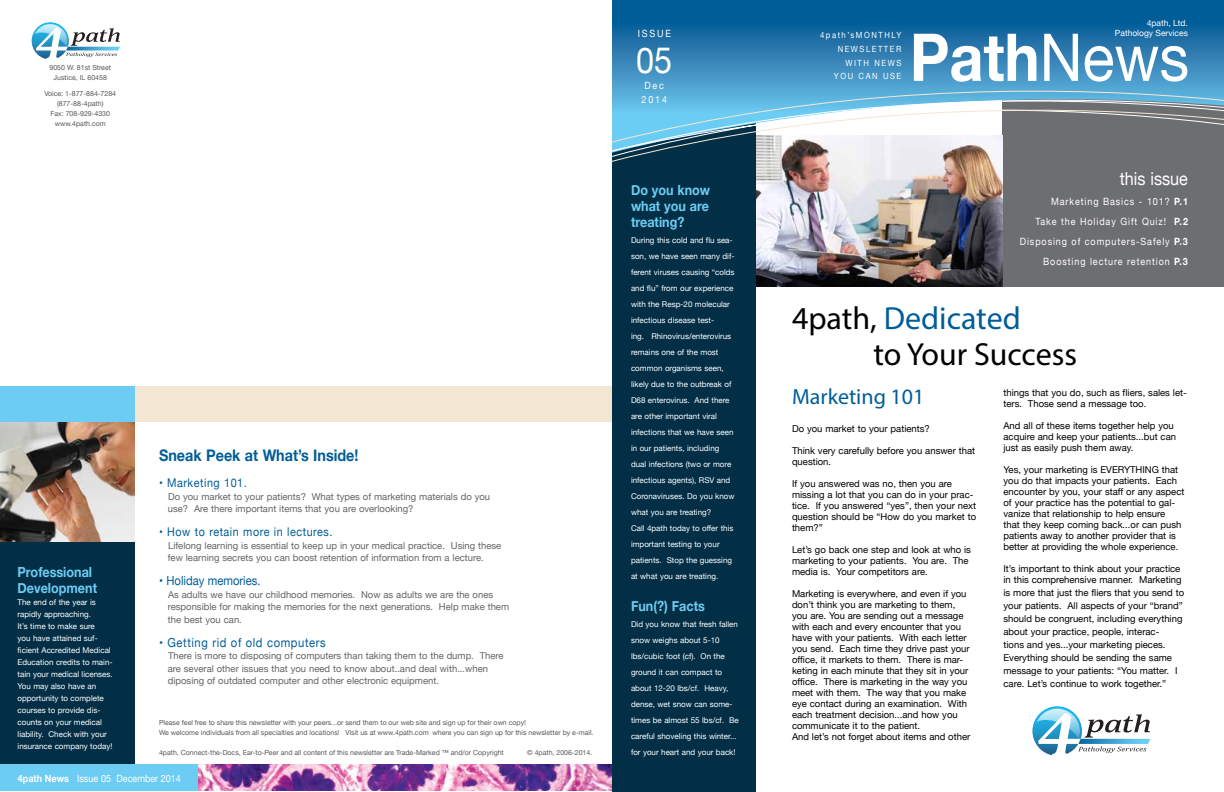
<style>
.page{position:relative;width:1224px;height:792px;background:#fff}
.page>*{position:absolute;margin:0;border:0;box-sizing:border-box;transform-origin:0 0}
.t1{font:700 66px "Helvetica Neue";color:#fff;scale:.9 1}
.t2{font:36px "Helvetica Neue";color:#fff;scale:.9 1}
.t3{font:32px/36px "Myriad Pro";color:#000}
.t4{font:22px "Myriad Pro";color:#005d98}
.t5{font:18px "Helvetica Neue";color:#fff;scale:.9 1}
.t6{font:700 16px "Helvetica Neue";color:#005d98;scale:.9 1}
.t7{font:700 14px/16px "Helvetica Neue";color:#6dccf3;text-align:justify;scale:.9 1}
.t8{font:12.5px "Helvetica Neue";letter-spacing:.05em;color:#005d98;scale:.9 1}
.t9{font:12.5px "Helvetica Neue";color:#005d98;scale:.9 1}
.t10{font:12px "Helvetica Neue";letter-spacing:.05em;color:#005d98;scale:.9 1}
.t11{font:10px/20px "Helvetica Neue";letter-spacing:.1em;color:#fff;scale:.9 1}
.t12{font:10px "Helvetica Neue";color:#fff;scale:.9 1}
.t13{font:9.5px/11px "Helvetica Neue";color:#000}
.t14{font:9.5px/12.5px "Helvetica Neue";color:#636466}
.t15{font:8.5px/13.8px "Helvetica Neue";letter-spacing:.2em;color:#fff;text-align:right;scale:.9 1}
.t16{font:8.5px/10.2px "Helvetica Neue";color:#fff;text-align:right}
.t17{font:8px/16px "Helvetica Neue";color:#fff}
.t18{font:7px/10px "Helvetica Neue";color:#58595b;text-align:center}
.s1{font-weight:700}
.s2{font-weight:400}
.s3{color:#005d98}
</style>
<div class="page">
<div style="left:1002px;top:76px;width:222px;height:211px;background:#6d6e71"></div>
<img style="left:756px;top:173px;width:246px;height:113px">
<div style="left:612px;top:0;width:144px;height:792px;background:#032f46"></div>
<svg style="left:612px;top:0;width:612px;height:91px;background:#2478ad"></svg>
<svg style="left:612px;top:91px;width:612px;height:82px"></svg>
<svg style="left:1032px;top:706px;width:118px;height:49px"></svg>
<svg style="left:32px;top:22px;width:88px;height:37px"></svg>
<div style="left:0;top:386px;width:135px;height:405px;background:#032f46"></div>
<div style="left:0;top:764px;width:199px;height:27px;background:#6dccf3"></div>
<div style="left:135px;top:386px;width:477px;height:36px;background:#f3e7d4"></div>
<img style="left:198px;top:764px;width:414px;height:27px">
<img style="left:0;top:422px;width:135px;height:119px">
<div style="left:0;top:386px;width:135px;height:36px;background:#6dccf3"></div>
<p class="t18" style="left:50px;top:63px;width:63px">9050 W. 81st Street<br>Justice, IL 60458</p>
<p class="t18" style="left:44px;top:89px;width:73px">Voice: 1-877-884-7284 (877-88-4path)<br>Fax: 708-929-4330 www.4path.com</p>
<h3 class="t6" style="left:159px;top:443px;width:223px">Sneak Peek at What’s Inside!</h3>
<p class="t10" style="left:159px;top:474px;width:99px">• Marketing 101.</p>
<p class="t14" style="left:168px;top:491px;width:324px">Do you market to your patients? What types of marketing materials do you use? Are there important items that you are overlooking?</p>
<p class="t10" style="left:159px;top:523px;width:194px">• How to retain more in lectures.</p>
<p class="t14" style="left:168px;top:540px;width:335px">Lifelong learning is essential to keep up in your medical practice. Using these few learning secrets you can boost retention of information from a lecture.</p>
<h3 class="t9" style="left:159px;top:572px;width:114px">• Holiday memories.</h3>
<p class="t14" style="left:168px;top:589px;width:343px">As adults we have our childhood memories. Now as adults we are the ones responsible for making the memories for the next generations. Help make them the best you can.</p>
<h3 class="t8" style="left:159px;top:633px;width:187px">• Getting rid of old computers</h3>
<p class="t14" style="left:168px;top:650px;width:337px">There is more to disposing of computers than taking them to the dump. There are several other issues that you need to know about..and deal with...when diposing of outdated computer and other electronic equipment.</p>
<h3 class="t7" style="left:18px;top:564px;width:90px">Professional<br>Development</h3>
<p class="t17" style="left:18px;top:596px;width:97px;line-height:12px">The end of the year is rapidly approaching.<br>It’s time to make sure<br>you have attained suf&shy;ficient Accredited Medical<br>Education credits to main&shy;tain your medical licenses.<br>You may also have an opportunity to complete courses to provide dis&shy;counts on your medical liability. Check with your insurance company today!</p>
<p class="t12" style="left:18px;top:771px;width:183px"><span class="s1">4path News</span> Issue 05 December 2014</p>
<p class="t18" style="left:159px;top:718px;width:436px;text-align:left">Please feel free to share this newsletter with your peers...or send them to our web site and sign up for their own copy!<br>We welcome individuals from all specialties and locations! Visit us at www.4path.com where you can sign up for this newsletter by e-mail.</p>
<p class="t18" style="left:159px;top:748px;width:346px">4path, Connect-the-Docs, Ear-to-Peer and all content of this newsletter are Trade-Marked ™ and/or Copyright</p>
<p class="t18" style="left:527px;top:748px;width:67px">© 4path, 2006-2014.</p>
<p class="t11" style="left:638px;top:24px;width:38px">ISSUE</p>
<h2 class="t2" style="left:636px;top:34px;width:42px">05</h2>
<p class="t11" style="left:642px;top:79px;width:30px;line-height:14px">Dec<br>2014</p>
<h3 class="t7" style="left:631px;top:183px;width:89px">Do you know what you are treating?</h3>
<p class="t17" style="left:631px;top:233px;width:105px">During this cold and flu sea&shy;son, we have seen many dif&shy;ferent viruses causing “colds and flu” from our experience with the Resp-20 molecular infectious disease test-<br>ing. Rhinovirus/enterovirus remains one of the most common organisms seen, likely due to the outbreak of<br>D68 enterovirus. And there are other important viral infections that we have seen in our patients, including dual infections (two or more infectious agents), RSV and<br>Coronaviruses. Do you know what you are treating?<br>Call 4path today to offer this important testing to your patients. Stop the guessing at what you are treating.</p>
<h3 class="t7" style="left:631px;top:599px;width:84px">Fun(?) Facts</h3>
<p class="t17" style="left:631px;top:617px;width:109px">Did you know that fresh fallen snow weighs about 5-10 lbs/cubic foot (cf). On the ground it can compact to about 12-20 lbs/cf. Heavy, dense, wet snow can some&shy;times be almost 55 lbs/cf. Be careful shoveling this winter... for your heart and your back!</p>
<p class="t15" style="left:820px;top:29px;width:92px">4path’sMONTHLY<br>NEWSLETTER<br>WITH NEWS<br>YOU CAN USE</p>
<p class="t16" style="left:1115px;top:18px;width:75px">4path, Ltd.<br>Pathology Services</p>
<h1 class="t1" style="left:910px;top:6px;width:312px">Path<span class="s2">News</span></h1>
<h3 class="t5" style="left:1120px;top:165px;width:77px">this issue</h3>
<p class="t11" style="left:1020px;top:192px;width:188px;text-align:right">Marketing Basics - 101? <span class="s1">P.1<br></span>Take the Holiday Gift Quiz! <span class="s1">P.2<br></span>Disposing of computers-Safely <span class="s1">P.3<br></span>Boosting lecture retention <span class="s1">P.3</span></p>
<h3 class="t3" style="left:873px;top:300px;width:205px;text-indent:-81px">4path, <span class="s3">Dedicated<br></span>to Your Success</h3>
<h3 class="t4" style="left:792px;top:383px;width:134px">Marketing 101</h3>
<p class="t13" style="left:792px;top:423px;width:139px">Do you market to your patients?</p>
<p class="t13" style="left:792px;top:445px;width:185px">Think very carefully before you answer that question.</p>
<p class="t13" style="left:792px;top:478px;width:186px">If you answered was no, then you are missing a lot that you can do in your prac&shy;tice. If you answered “yes”, then your next question should be “How do you market to them?”</p>
<p class="t13" style="left:792px;top:544px;width:181px">Let’s go back one step and look at who is marketing to your patients. You are. The media is. Your competitors are.</p>
<p class="t13" style="left:792px;top:588px;width:180px">Marketing is everywhere, and even if you don’t think you are marketing to them, you are. You are sending out a message with each and every encounter that you have with your patients. With each letter you send. Each time they drive past your office, it markets to them. There is mar&shy;keting in each minute that they sit in your office. There is marketing in the way you meet with them. The way that you make eye contact during an examination. With each treatment decision...and how you communicate it to the patient.<br>And let’s not forget about items and other</p>
<p class="t13" style="left:1003px;top:388px;width:185px">things that you do, such as fliers, sales let&shy;ters. Those send a message too.</p>
<p class="t13" style="left:1003px;top:421px;width:174px">And all of these items together help you acquire and keep your patients...but can just as easily push them away.</p>
<p class="t13" style="left:1003px;top:465px;width:182px">Yes, your marketing is EVERYTHING that you do that impacts your patients. Each encounter by you, your staff or any aspect of your practice has the potential to gal&shy;vanize that relationship to help ensure<br>that they keep coming back...or can push patients away to another provider that is better at providing the whole experience.</p>
<p class="t13" style="left:1003px;top:564px;width:180px">It’s important to think about your practice in this comprehensive manner. Marketing</p>
<p class="t13" style="left:1003px;top:587px;width:182px;line-height:13px">is more that just the fliers that you send to your patients. All aspects of your “brand” should be congruent, including everything about your practice, people, interac-<br>tions and yes...your marketing pieces.<br>Everything should be sending the same message to your patients: “You matter. I care. Let’s continue to work together.”</p>
</div>
